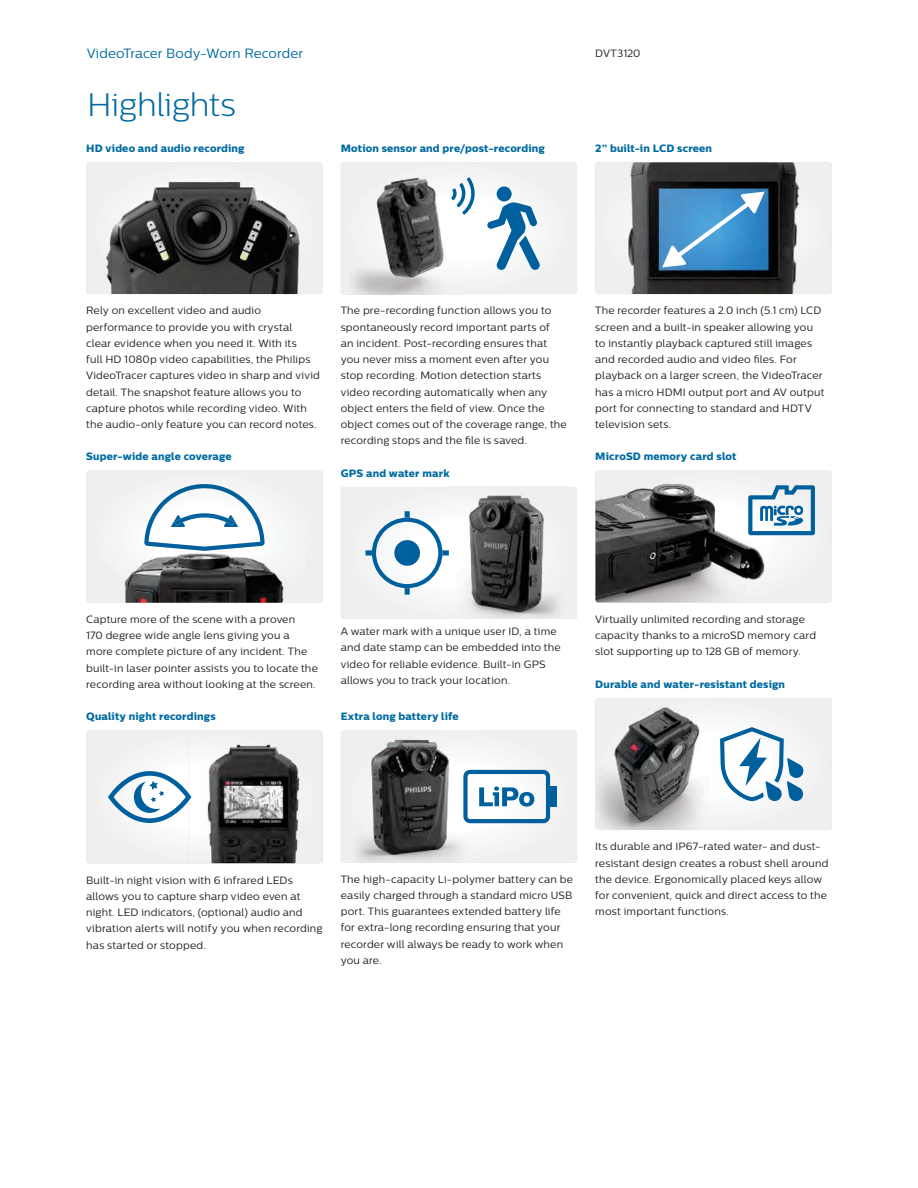
<style>
.page{position:relative;width:918px;height:1188px;background:#fff}
.page>*{position:absolute;margin:0;border:0;box-sizing:border-box;transform-origin:0 0}
.t1{font:300 32.4px "Centrale Sans";letter-spacing:-.01em;color:#006ba2}
.t2{font:13.35px "Centrale Sans";letter-spacing:.005em;color:#006ba2}
.t3{font:10.65px/16.2px "Centrale Sans";letter-spacing:.015em;color:#231f20}
.t4{font:10.65px "Centrale Sans X Bold";letter-spacing:.015em;color:#006ba2}
</style>
<div class="page">
<img style="left:86px;top:162px;width:237px;height:132px;border-radius:3px">
<div style="left:86px;top:471px;width:237px;height:132px;background:#f0efef;border-radius:3px"></div>
<img style="left:124px;top:517px;width:160px;height:86px">
<svg style="left:151px;top:484px;width:107px;height:33px"></svg>
<img style="left:144px;top:517px;width:121px;height:34px">
<div style="left:86px;top:731px;width:237px;height:132px;background:#f0efef;border-radius:3px"></div>
<img style="left:188px;top:863px;width:132px;height:1px">
<img style="left:189px;top:744px;width:111px;height:119px">
<svg style="left:108px;top:771px;width:83px;height:52px"></svg>
<div style="left:341px;top:162px;width:236px;height:132px;background:linear-gradient(to bottom,#f3f3f3,#f4f4f4);border-radius:3px"></div>
<img style="left:344px;top:164px;width:120px;height:130px">
<div style="left:497px;top:186px;width:15px;height:15px;background:#005f9d;border-radius:50%"></div>
<svg style="left:451px;top:177px;width:24px;height:38px"></svg>
<svg style="left:487px;top:202px;width:53px;height:68px"></svg>
<div style="left:341px;top:487px;width:236px;height:132px;background:#efefef;border-radius:3px"></div>
<img style="left:449px;top:495px;width:109px;height:123px">
<svg style="left:365px;top:511px;width:84px;height:84px"></svg>
<div style="left:341px;top:731px;width:236px;height:132px;background:#f0efef;border-radius:3px"></div>
<img style="left:356px;top:739px;width:121px;height:124px">
<div style="left:550px;top:787px;width:7px;height:20px;background:#005f9d"></div>
<svg style="left:463px;top:770px;width:87px;height:53px"></svg>
<img style="left:595px;top:162px;width:237px;height:132px;border-radius:3px">
<svg style="left:662px;top:192px;width:103px;height:75px;background:#569ed3"></svg>
<div style="left:595px;top:471px;width:237px;height:132px;background:#efefef;border-radius:3px"></div>
<img style="left:595px;top:484px;width:198px;height:119px">
<svg style="left:748px;top:485px;width:67px;height:50px"></svg>
<div style="left:595px;top:698px;width:237px;height:132px;background:#f1f0f0;border-radius:3px"></div>
<img style="left:595px;top:707px;width:119px;height:123px">
<svg style="left:720px;top:727px;width:84px;height:75px"></svg>
<p class="t2" style="left:87px;top:48px;width:218px">VideoTracer Body-Worn Recorder</p>
<h1 class="t1" style="left:87px;top:92px;width:150px">Highlights</h1>
<p class="t4" style="left:86px;top:144px;width:160px">HD video and audio recording</p>
<p class="t4" style="left:341px;top:144px;width:206px">Motion sensor and pre/post-recording</p>
<p class="t3" style="left:595px;top:46px;width:47px">DVT3120</p>
<p class="t4" style="left:595px;top:144px;width:118px">2” built-in LCD screen</p>
<p class="t3" style="left:86px;top:303px;width:235px">Rely on excellent video and audio performance to provide you with crystal clear evidence when you need it. With its<br>full HD 1080p video capabilities, the Philips VideoTracer captures video in sharp and vivid detail. The snapshot feature allows you to capture photos while recording video. With the audio-only feature you can record notes.</p>
<p class="t4" style="left:86px;top:453px;width:147px">Super-wide angle coverage</p>
<p class="t3" style="left:341px;top:303px;width:228px">The pre-recording function allows you to spontaneously record important parts of<br>an incident. Post-recording ensures that you never miss a moment even after you stop recording. Motion detection starts video recording automatically when any object enters the field of view. Once the object comes out of the coverage range, the recording stops and the file is saved.</p>
<p class="t4" style="left:341px;top:469px;width:110px">GPS and water mark</p>
<p class="t3" style="left:595px;top:303px;width:231px">The recorder features a 2.0 inch (5.1 cm) LCD screen and a built-in speaker allowing you to instantly playback captured still images and recorded audio and video files. For playback on a larger screen, the VideoTracer has a micro HDMI output port and AV output port for connecting to standard and HDTV television sets.</p>
<p class="t4" style="left:595px;top:453px;width:143px">MicroSD memory card slot</p>
<p class="t3" style="left:86px;top:612px;width:233px">Capture more of the scene with a proven<br>170 degree wide angle lens giving you a more complete picture of any incident. The built-in laser pointer assists you to locate the recording area without looking at the screen.</p>
<p class="t4" style="left:86px;top:713px;width:131px">Quality night recordings</p>
<p class="t3" style="left:341px;top:624px;width:221px">A water mark with a unique user ID, a time and date stamp can be embedded into the video for reliable evidence. Built-in GPS allows you to track your location.</p>
<p class="t4" style="left:341px;top:712px;width:120px">Extra long battery life</p>
<p class="t3" style="left:595px;top:612px;width:222px">Virtually unlimited recording and storage capacity thanks to a microSD memory card slot supporting up to 128 GB of memory.</p>
<p class="t4" style="left:595px;top:680px;width:191px">Durable and water-resistant design</p>
<p class="t3" style="left:86px;top:873px;width:238px">Built-in night vision with 6 infrared LEDs allows you to capture sharp video even at night. LED indicators, (optional) audio and vibration alerts will notify you when recording has started or stopped.</p>
<p class="t3" style="left:341px;top:872px;width:234px">The high-capacity Li-polymer battery can be easily charged through a standard micro USB port. This guarantees extended battery life for extra-long recording ensuring that your recorder will always be ready to work when you are.</p>
<p class="t3" style="left:595px;top:839px;width:235px">Its durable and IP67-rated water- and dust&shy;resistant design creates a robust shell around the device. Ergonomically placed keys allow for convenient, quick and direct access to the most important functions.</p>
</div>
